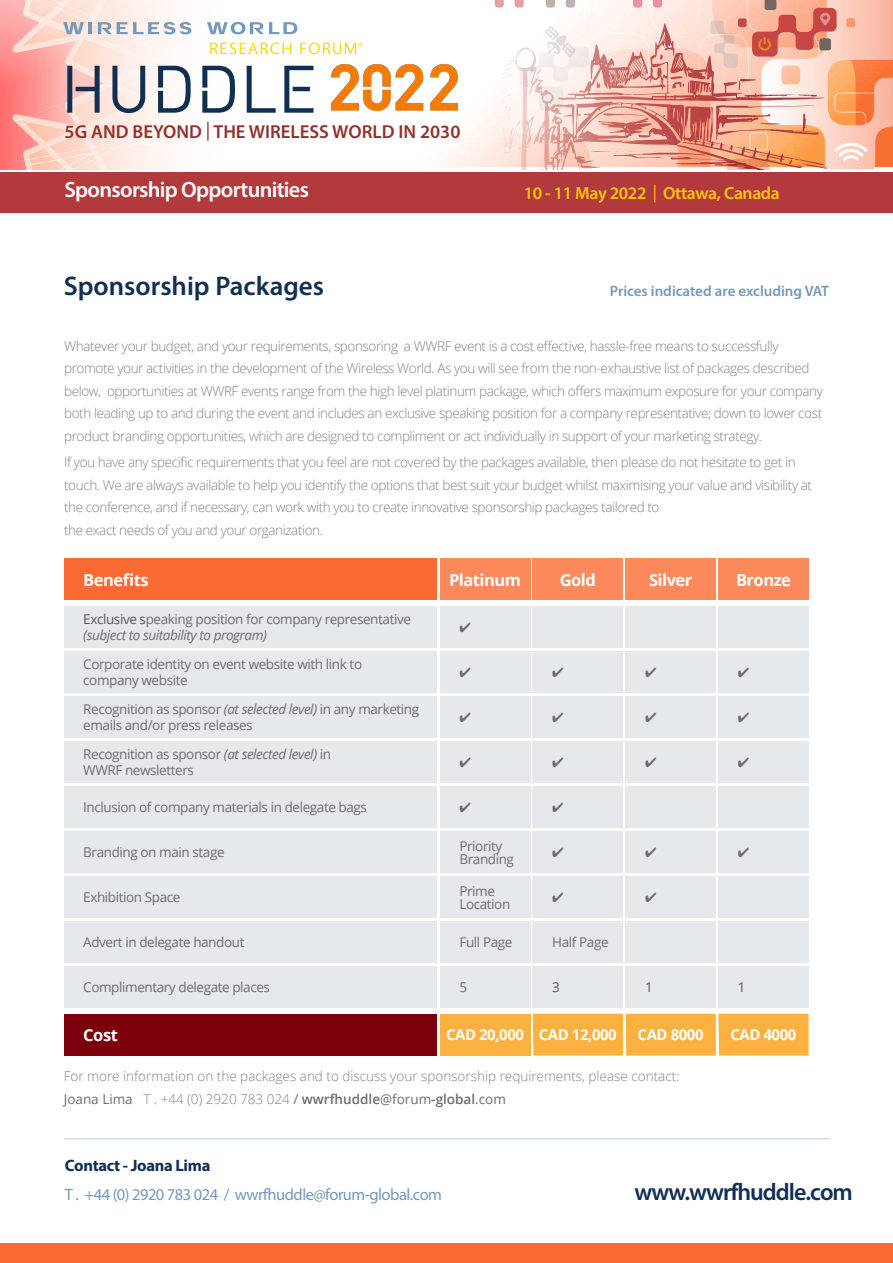
<style>
.page{position:relative;width:893px;height:1263px;background:#fff}
.page>*{position:absolute;margin:0;border:0;box-sizing:border-box;transform-origin:0 0}
.t1{font:600 27px "Myriad Pro";color:#102f53}
.t2{font:600 24px "Myriad Pro";letter-spacing:-.04em;color:#102f53}
.t3{font:600 22.2px "Myriad Pro";letter-spacing:-.03em;color:#fff}
.t4{font:600 18.75px "Myriad Pro";color:#92322e}
.t5{font:600 17.55px "Myriad Pro";letter-spacing:-.02em;color:#fec50d}
.t6{font:16.5px "Myriad Pro";letter-spacing:-.03em;color:#7399bd}
.t7{font:700 16.5px "Open Sans";letter-spacing:-.03em;color:#fff}
.t8{font:700 16.5px "Myriad Pro";letter-spacing:-.02em;color:#102f53}
.t9{font:700 15px "Open Sans";letter-spacing:-.03em;color:#fff}
.t10{font:600 15px "Myriad Pro";color:#7399bd}
.t11{font:300 13.5px/22.5px "Open Sans";letter-spacing:-.03em;color:#808285}
.t12{font:13.5px/16.5px "Open Sans";letter-spacing:-.03em;color:#6c6d70}
.t13{font:300 13.5px/22.5px "Open Sans";color:#808285}
.t14{font:13.5px "Open Sans";color:#57585a}
.s1{font-weight:400}
.s2{color:#57585a}
.s3{font-style:italic}
.s4{font-weight:400;color:#6c6d70}
.s5{font-weight:600;color:#6c6d70}
</style>
<div class="page">
<hr style="left:64px;top:1138px;width:766px;height:1px;background:#c1cee1">
<div style="left:0;top:1243px;width:893px;height:20px;background:#fa6b33"></div>
<img style="left:362px;top:43px;width:108px;height:123px">
<svg style="left:470px;top:120px;width:15px;height:47px"></svg>
<svg style="left:485px;top:0;width:408px;height:169px"></svg>
<div style="left:0;top:173px;width:893px;height:40px;background:#b23a3c"></div>
<svg style="left:0;top:0;width:362px;height:169px"></svg>
<div style="left:64px;top:606px;width:372px;height:42px;background:#e5e9eb"></div>
<div style="left:64px;top:558px;width:372px;height:42px;background:#fa6b33"></div>
<div style="left:64px;top:1014px;width:372px;height:42px;background:#7b000b"></div>
<div style="left:64px;top:651px;width:372px;height:42px;background:#e5e9eb"></div>
<div style="left:64px;top:696px;width:372px;height:42px;background:#e5e9eb"></div>
<div style="left:64px;top:741px;width:372px;height:42px;background:#e5e9eb"></div>
<div style="left:64px;top:786px;width:372px;height:42px;background:#e5e9eb"></div>
<div style="left:64px;top:831px;width:372px;height:42px;background:#e5e9eb"></div>
<div style="left:64px;top:876px;width:372px;height:42px;background:#e5e9eb"></div>
<div style="left:64px;top:921px;width:372px;height:42px;background:#e5e9eb"></div>
<div style="left:64px;top:966px;width:372px;height:42px;background:#e5e9eb"></div>
<div style="left:440px;top:606px;width:90px;height:42px;background:#e5e9eb"></div>
<div style="left:440px;top:558px;width:90px;height:42px;background:#fb895c"></div>
<div style="left:440px;top:1014px;width:90px;height:42px;background:#fbb13f"></div>
<div style="left:440px;top:651px;width:90px;height:42px;background:#e5e9eb"></div>
<div style="left:440px;top:696px;width:90px;height:42px;background:#e5e9eb"></div>
<div style="left:440px;top:741px;width:90px;height:42px;background:#e5e9eb"></div>
<div style="left:440px;top:786px;width:90px;height:42px;background:#e5e9eb"></div>
<div style="left:440px;top:831px;width:90px;height:42px;background:#e5e9eb"></div>
<div style="left:440px;top:876px;width:90px;height:42px;background:#e5e9eb"></div>
<div style="left:440px;top:921px;width:90px;height:42px;background:#e5e9eb"></div>
<div style="left:440px;top:966px;width:90px;height:42px;background:#e5e9eb"></div>
<div style="left:533px;top:606px;width:90px;height:42px;background:#e5e9eb"></div>
<div style="left:626px;top:606px;width:90px;height:42px;background:#e5e9eb"></div>
<div style="left:718px;top:606px;width:91px;height:42px;background:#e5e9eb"></div>
<div style="left:533px;top:558px;width:90px;height:42px;background:#fb895c"></div>
<div style="left:626px;top:558px;width:90px;height:42px;background:#fb895c"></div>
<div style="left:718px;top:558px;width:91px;height:42px;background:#fb895c"></div>
<div style="left:533px;top:1014px;width:276px;height:42px;background:#fbb13f"></div>
<div style="left:533px;top:651px;width:90px;height:42px;background:#e5e9eb"></div>
<div style="left:626px;top:651px;width:90px;height:42px;background:#e5e9eb"></div>
<div style="left:718px;top:651px;width:91px;height:42px;background:#e5e9eb"></div>
<div style="left:533px;top:696px;width:90px;height:42px;background:#e5e9eb"></div>
<div style="left:626px;top:696px;width:90px;height:42px;background:#e5e9eb"></div>
<div style="left:718px;top:696px;width:91px;height:42px;background:#e5e9eb"></div>
<div style="left:533px;top:741px;width:90px;height:42px;background:#e5e9eb"></div>
<div style="left:626px;top:741px;width:90px;height:42px;background:#e5e9eb"></div>
<div style="left:718px;top:741px;width:91px;height:42px;background:#e5e9eb"></div>
<div style="left:533px;top:786px;width:90px;height:42px;background:#e5e9eb"></div>
<div style="left:626px;top:786px;width:90px;height:42px;background:#e5e9eb"></div>
<div style="left:718px;top:786px;width:91px;height:42px;background:#e5e9eb"></div>
<div style="left:533px;top:831px;width:90px;height:42px;background:#e5e9eb"></div>
<div style="left:626px;top:831px;width:90px;height:42px;background:#e5e9eb"></div>
<div style="left:718px;top:831px;width:91px;height:42px;background:#e5e9eb"></div>
<div style="left:533px;top:876px;width:90px;height:42px;background:#e5e9eb"></div>
<div style="left:626px;top:876px;width:90px;height:42px;background:#e5e9eb"></div>
<div style="left:718px;top:876px;width:91px;height:42px;background:#e5e9eb"></div>
<div style="left:533px;top:921px;width:90px;height:42px;background:#e5e9eb"></div>
<div style="left:626px;top:921px;width:90px;height:42px;background:#e5e9eb"></div>
<div style="left:718px;top:921px;width:91px;height:42px;background:#e5e9eb"></div>
<div style="left:533px;top:966px;width:90px;height:42px;background:#e5e9eb"></div>
<div style="left:626px;top:966px;width:90px;height:42px;background:#e5e9eb"></div>
<div style="left:718px;top:966px;width:91px;height:42px;background:#e5e9eb"></div>
<img style="left:332px;top:65px;width:126px;height:46px">
<h3 class="t4" style="left:65px;top:119px;width:397px">5G AND BEYOND <span class="s1">|</span> THE WIRELESS WORLD IN 2030</h3>
<h3 class="t3" style="left:64px;top:176px;width:246px">Sponsorship Opportunities</h3>
<h1 class="t1" style="left:64px;top:269px;width:262px">Sponsorship Packages</h1>
<p class="t5" style="left:524px;top:182px;width:257px">10 - 11 May 2022 <span class="s1">|</span> Ottawa, Canada</p>
<p class="t10" style="left:610px;top:282px;width:221px">Prices indicated are excluding VAT</p>
<p class="t11" style="left:64px;top:334px;width:760px">Whatever your budget, and your requirements, sponsoring a WWRF event is a cost effective, hassle-free means to successfully promote your activities in the development of the Wireless World. As you will see from the non-exhaustive list of packages described below, opportunities at WWRF events range from the high level platinum package, which offers maximum exposure for your company both leading up to and during the event and includes an exclusive speaking position for a company representative; down to lower cost product branding opportunities, which are designed to compliment or act individually in support of your marketing strategy.</p>
<p class="t11" style="left:64px;top:451px;width:749px">If you have any specific requirements that you feel are not covered by the packages available, then please do not hesitate to get in touch. We are always available to help you identify the options that best suit your budget whilst maximising your value and visibility at the conference, and if necessary, can work with you to create innovative sponsorship packages tailored to<br>the exact needs of you and your organization.</p>
<p class="t7" style="left:83px;top:568px;width:67px">Benefits</p>
<p class="t12" style="left:83px;top:610px;width:329px"><span class="s2">Exclusive s</span>peaking position for company representative <span class="s3">(subject to suitability to program)</span></p>
<p class="t12" style="left:83px;top:655px;width:280px">Corporate identity on event website with link to company website</p>
<p class="t12" style="left:83px;top:700px;width:337px">Recognition as sponsor <span class="s3">(at selected level)</span> in any marketing emails and/or press releases</p>
<p class="t12" style="left:83px;top:745px;width:249px">Recognition as sponsor <span class="s3">(at selected level)</span> in<br>WWRF newsletters</p>
<p class="t12" style="left:83px;top:799px;width:285px">Inclusion of company materials in delegate bags</p>
<p class="t12" style="left:83px;top:844px;width:143px">Branding on main stage</p>
<p class="t12" style="left:83px;top:889px;width:99px">Exhibition Space</p>
<p class="t12" style="left:83px;top:934px;width:163px">Advert in delegate handout</p>
<p class="t12" style="left:83px;top:979px;width:188px">Complimentary delegate places</p>
<p class="t7" style="left:83px;top:1023px;width:36px">Cost</p>
<p class="t7" style="left:449px;top:568px;width:73px">Platinum</p>
<p class="t7" style="left:560px;top:568px;width:38px">Gold</p>
<p class="t7" style="left:649px;top:568px;width:45px">Silver</p>
<p class="t7" style="left:736px;top:568px;width:56px">Bronze</p>
<p class="t12" style="left:459px;top:838px;width:56px;line-height:13.5px">Priority<br>Branding</p>
<p class="t12" style="left:459px;top:883px;width:52px;line-height:13.5px">Prime<br>Location</p>
<p class="t12" style="left:459px;top:934px;width:54px">Full Page</p>
<p class="t12" style="left:459px;top:979px;width:9px">5</p>
<p class="t9" style="left:446px;top:1024px;width:80px">CAD 20,000</p>
<p class="t12" style="left:552px;top:934px;width:58px">Half Page</p>
<p class="t14" style="left:552px;top:978px;width:9px">3</p>
<p class="t14" style="left:645px;top:978px;width:9px">1</p>
<p class="t14" style="left:738px;top:978px;width:9px">1</p>
<p class="t9" style="left:539px;top:1024px;width:80px">CAD 12,000</p>
<p class="t9" style="left:638px;top:1024px;width:68px">CAD 8000</p>
<p class="t9" style="left:730px;top:1024px;width:68px">CAD 4000</p>
<p class="t13" style="left:64px;top:1064px;width:617px">For more information on the packages and to discuss your sponsorship requirements, please contact:<br><span class="s4">Joana Lima</span> T . +44 (0) 2920 783 024 <span class="s4">/</span> <span class="s5">wwrfhuddle</span><span class="s4">@forum</span><span class="s5">-global</span><span class="s4">.com</span></p>
<p class="t8" style="left:65px;top:1155px;width:147px">Contact - Joana Lima</p>
<p class="t6" style="left:65px;top:1184px;width:379px">T . +44 (0) 2920 783 024 / wwrfhuddle@forum-global.com</p>
<h2 class="t2" style="left:634px;top:1177px;width:220px">www.wwrfhuddle.com</h2>
</div>
